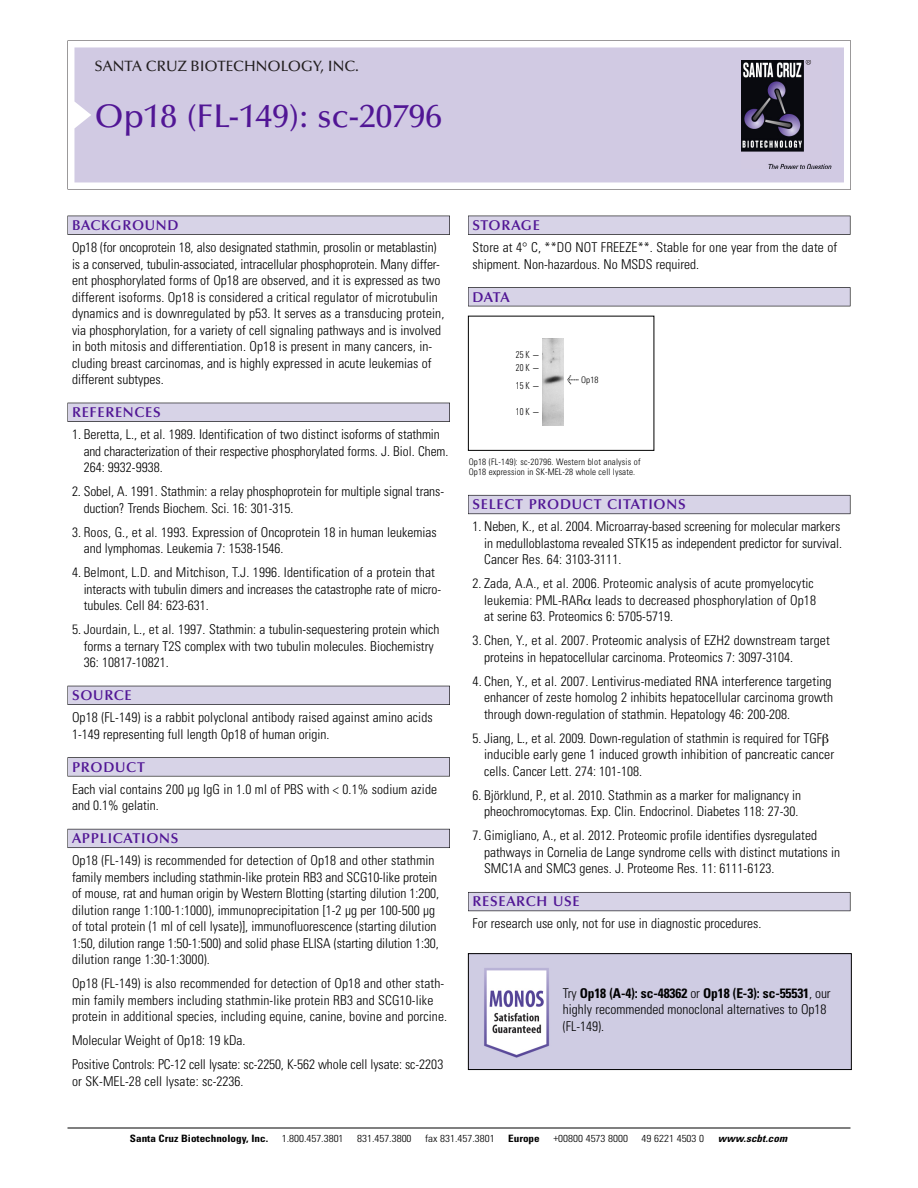
<style>
.page{position:relative;width:918px;height:1188px;background:#fff}
.page>*{position:absolute;margin:0;border:0;box-sizing:border-box;transform-origin:0 0}
.t1{font:500 33px "Optima";color:#511695}
.t2{font:500 15px "Optima";color:#231f20}
.t3{font:600 14.25px "Optima";letter-spacing:.05em;color:#511695}
.t4{font:300 condensed 13.5px/16.5px "Univers";color:#000}
.t5{font:300 condensed 10.2px "Univers";color:#000;scale:1.1 1}
.t6{font:700 condensed 10.2px "Univers";color:#000;scale:1.1 1}
.t7{font:italic 700 condensed 10.2px "Univers";letter-spacing:.005em;color:#000;scale:1.1 1}
.t8{font:300 condensed 9.75px/13.8px "Univers";letter-spacing:.12em;color:#000;scale:.87 1}
.t9{font:300 condensed 9px/10.5px "Univers";letter-spacing:.015em;color:#000}
.s1{font-family:"Meta Plus";font-weight:400;font-stretch:normal;font-size:10.5px}
.s2{font-weight:700}
</style>
<div class="page">
<svg style="left:68px;top:40px;width:783px;height:149px"></svg>
<div style="left:74px;top:47px;width:770px;height:135px;background:#d1cae3"></div>
<img style="left:741px;top:60px;width:90px;height:108px">
<div style="left:68px;top:216px;width:382px;height:19px;background:#525155"></div>
<div style="left:68px;top:216px;width:381px;height:18px;background:#d7d3e7"></div>
<div style="left:68px;top:403px;width:382px;height:19px;background:#515055"></div>
<div style="left:68px;top:403px;width:381px;height:18px;background:#d7d3e7"></div>
<div style="left:68px;top:686px;width:382px;height:19px;background:#525158"></div>
<div style="left:68px;top:686px;width:381px;height:18px;background:#d7d3e7"></div>
<div style="left:68px;top:757px;width:382px;height:19px;background:#575759"></div>
<div style="left:68px;top:758px;width:381px;height:18px;background:#d7d3e7"></div>
<div style="left:68px;top:829px;width:382px;height:19px;background:#5b5a62"></div>
<div style="left:68px;top:829px;width:381px;height:18px;background:#d7d3e7"></div>
<div style="left:468px;top:216px;width:382px;height:19px;background:#525155"></div>
<div style="left:468px;top:216px;width:382px;height:18px;background:#d7d3e7"></div>
<div style="left:468px;top:287px;width:382px;height:19px;background:#525155"></div>
<div style="left:468px;top:288px;width:382px;height:18px;background:#d7d3e7"></div>
<div style="left:468px;top:495px;width:382px;height:19px;background:#66646d"></div>
<div style="left:468px;top:496px;width:382px;height:18px;background:#d7d3e7"></div>
<div style="left:468px;top:892px;width:382px;height:19px;background:#5b5961"></div>
<div style="left:468px;top:893px;width:382px;height:18px;background:#d7d3e7"></div>
<hr style="left:68px;top:1128px;width:782px;height:1px;background:#000">
<div style="left:468px;top:316px;width:186px;height:135px;border:1px solid #000"></div>
<img style="left:543px;top:339px;width:21px;height:87px">
<img style="left:470px;top:955px;width:380px;height:113px">
<div style="left:468px;top:953px;width:384px;height:117px;border:1px solid #000"></div>
<p class="t2" style="left:94px;top:61px;width:266px">SANTA CRUZ BIOTECHNOLOGY, INC.</p>
<h1 class="t1" style="left:94px;top:103px;width:349px">Op18 (FL-149): sc-20796</h1>
<p class="t3" style="left:72px;top:219px;width:108px">BACKGROUND</p>
<p class="t4" style="left:72px;top:240px;width:374px">Op18 (for oncoprotein 18, also designated stathmin, prosolin or metablastin) is a conserved, tubulin-associated, intracellular phosphoprotein. Many differ&shy;ent phosphorylated forms of Op18 are observed, and it is expressed as two different isoforms. Op18 is considered a critical regulator of microtubulin dynamics and is downregulated by p53. It serves as a transducing protein, via phosphorylation, for a variety of cell signaling pathways and is involved in both mitosis and differentiation. Op18 is present in many cancers, in&shy;cluding breast carcinomas, and is highly expressed in acute leukemias of different subtypes.</p>
<p class="t3" style="left:72px;top:407px;width:90px">REFERENCES</p>
<p class="t4" style="left:84px;top:427px;width:366px;text-indent:-12px">1. Beretta, L., et al. 1989. Identification of two distinct isoforms of stathmin and characterization of their respective phosphorylated forms. J. Biol. Chem.<br>264: 9932-9938.</p>
<p class="t4" style="left:84px;top:484px;width:362px;text-indent:-12px">2. Sobel, A. 1991. Stathmin: a relay phosphoprotein for multiple signal trans&shy;duction? Trends Biochem. Sci. 16: 301-315.</p>
<p class="t4" style="left:84px;top:525px;width:355px;text-indent:-12px">3. Roos, G., et al. 1993. Expression of Oncoprotein 18 in human leukemias and lymphomas. Leukemia 7: 1538-1546.</p>
<p class="t4" style="left:84px;top:565px;width:359px;text-indent:-12px">4. Belmont, L.D. and Mitchison, T.J. 1996. Identification of a protein that interacts with tubulin dimers and increases the catastrophe rate of micro&shy;tubules. Cell 84: 623-631.</p>
<p class="t4" style="left:84px;top:622px;width:357px;text-indent:-12px">5. Jourdain, L., et al. 1997. Stathmin: a tubulin-sequestering protein which forms a ternary T2S complex with two tubulin molecules. Biochemistry<br>36: 10817-10821.</p>
<p class="t3" style="left:72px;top:690px;width:61px">SOURCE</p>
<p class="t4" style="left:72px;top:710px;width:362px">Op18 (FL-149) is a rabbit polyclonal antibody raised against amino acids<br>1-149 representing full length Op18 of human origin.</p>
<p class="t3" style="left:72px;top:761px;width:74px">PRODUCT</p>
<p class="t4" style="left:72px;top:782px;width:367px">Each vial contains 200 µg IgG in 1.0 ml of PBS with &lt; 0.1% sodium azide and 0.1% gelatin.</p>
<p class="t3" style="left:72px;top:833px;width:108px">APPLICATIONS</p>
<p class="t4" style="left:72px;top:853px;width:369px">Op18 (FL-149) is recommended for detection of Op18 and other stathmin family members including stathmin-like protein RB3 and SCG10-like protein of mouse, rat and human origin by Western Blotting (starting dilution 1:200, dilution range 1:100-1:1000), immunoprecipitation [1-2 µg per 100-500 µg of total protein (1 ml of cell lysate)], immunofluorescence (starting dilution 1:50, dilution range 1:50-1:500) and solid phase ELISA (starting dilution 1:30, dilution range 1:30-1:3000).</p>
<p class="t4" style="left:72px;top:976px;width:377px">Op18 (FL-149) is also recommended for detection of Op18 and other stath&shy;min family members including stathmin-like protein RB3 and SCG10-like protein in additional species, including equine, canine, bovine and porcine.</p>
<p class="t4" style="left:72px;top:1030px;width:373px;line-height:24px">Molecular Weight of Op18: 19 kDa.<br>Positive Controls: PC-12 cell lysate: sc-2250, K-562 whole cell lysate: sc-2203</p>
<p class="t4" style="left:72px;top:1074px;width:173px">or SK-MEL-28 cell lysate: sc-2236.</p>
<p class="t3" style="left:473px;top:219px;width:69px">STORAGE</p>
<p class="t4" style="left:473px;top:240px;width:366px">Store at 4° C, **DO NOT FREEZE**. Stable for one year from the date of shipment. Non-hazardous. No MSDS required.</p>
<p class="t3" style="left:473px;top:291px;width:39px">DATA</p>
<p class="t8" style="left:516px;top:348px;width:29px">25K-<br>20K-</p>
<p class="t8" style="left:516px;top:380px;width:29px">15K-</p>
<p class="t8" style="left:516px;top:406px;width:29px">10K-</p>
<p class="t9" style="left:567px;top:375px;width:33px"><span class="s1">&lt;</span> Op18</p>
<p class="t9" style="left:469px;top:457px;width:173px">Op18 (FL-149): sc-20796. Western blot analysis of<br>Op18 expression in SK-MEL-28 whole cell lysate.</p>
<p class="t3" style="left:473px;top:499px;width:215px">SELECT PRODUCT CITATIONS</p>
<p class="t4" style="left:484px;top:520px;width:359px;text-align:justify;text-indent:-12px">1. Neben, K., et al. 2004. Microarray-based screening for molecular markers in medulloblastoma revealed STK15 as independent predictor for survival.<br>Cancer Res. 64: 3103-3111.</p>
<p class="t4" style="left:484px;top:577px;width:333px;text-indent:-12px">2. Zada, A.A., et al. 2006. Proteomic analysis of acute promyelocytic leukemia: PML-RAR leads to decreased phosphorylation of Op18 at serine 63. Proteomics 6: 5705-5719.</p>
<p class="t4" style="left:484px;top:634px;width:347px;text-indent:-12px">3. Chen, Y., et al. 2007. Proteomic analysis of EZH2 downstream target proteins in hepatocellular carcinoma. Proteomics 7: 3097-3104.</p>
<p class="t4" style="left:484px;top:674px;width:350px;text-align:justify;text-indent:-12px">4. Chen, Y., et al. 2007. Lentivirus-mediated RNA interference targeting enhancer of zeste homolog 2 inhibits hepatocellular carcinoma growth through down-regulation of stathmin. Hepatology 46: 200-208.</p>
<p class="t4" style="left:484px;top:731px;width:352px;text-indent:-12px">5. Jiang, L., et al. 2009. Down-regulation of stathmin is required for TGF inducible early gene 1 induced growth inhibition of pancreatic cancer cells. Cancer Lett. 274: 101-108.</p>
<p class="t4" style="left:473px;top:788px;width:330px;text-align:right">6. Björklund, P., et al. 2010. Stathmin as a marker for malignancy in pheochromocytomas. Exp. Clin. Endocrinol. Diabetes 118: 27-30.</p>
<p class="t4" style="left:484px;top:829px;width:357px;text-indent:-12px">7. Gimigliano, A., et al. 2012. Proteomic profile identifies dysregulated pathways in Cornelia de Lange syndrome cells with distinct mutations in<br>SMC1A and SMC3 genes. J. Proteome Res. 11: 6111-6123.</p>
<p class="t3" style="left:473px;top:896px;width:109px">RESEARCH USE</p>
<p class="t4" style="left:473px;top:917px;width:290px">For research use only, not for use in diagnostic procedures.</p>
<p class="t4" style="left:563px;top:986px;width:269px">Try <span class="s2">Op18 (A-4): sc-48362</span> or <span class="s2">Op18 (E-3): sc-55531</span>, our highly recommended monoclonal alternatives to Op18 (FL-149).</p>
<p class="t6" style="left:130px;top:1135px;width:127px">Santa Cruz Biotechnology, Inc.</p>
<p class="t5" style="left:282px;top:1135px;width:58px">1.800.457.3801</p>
<p class="t5" style="left:357px;top:1135px;width:51px">831.457.3800</p>
<p class="t5" style="left:425px;top:1135px;width:65px">fax 831.457.3801</p>
<p class="t6" style="left:508px;top:1135px;width:30px">Europe</p>
<p class="t5" style="left:553px;top:1135px;width:69px">+00800 4573 8000</p>
<p class="t5" style="left:642px;top:1135px;width:58px">49 6221 4503 0</p>
<p class="t7" style="left:718px;top:1135px;width:64px">www.scbt.com</p>
</div>
